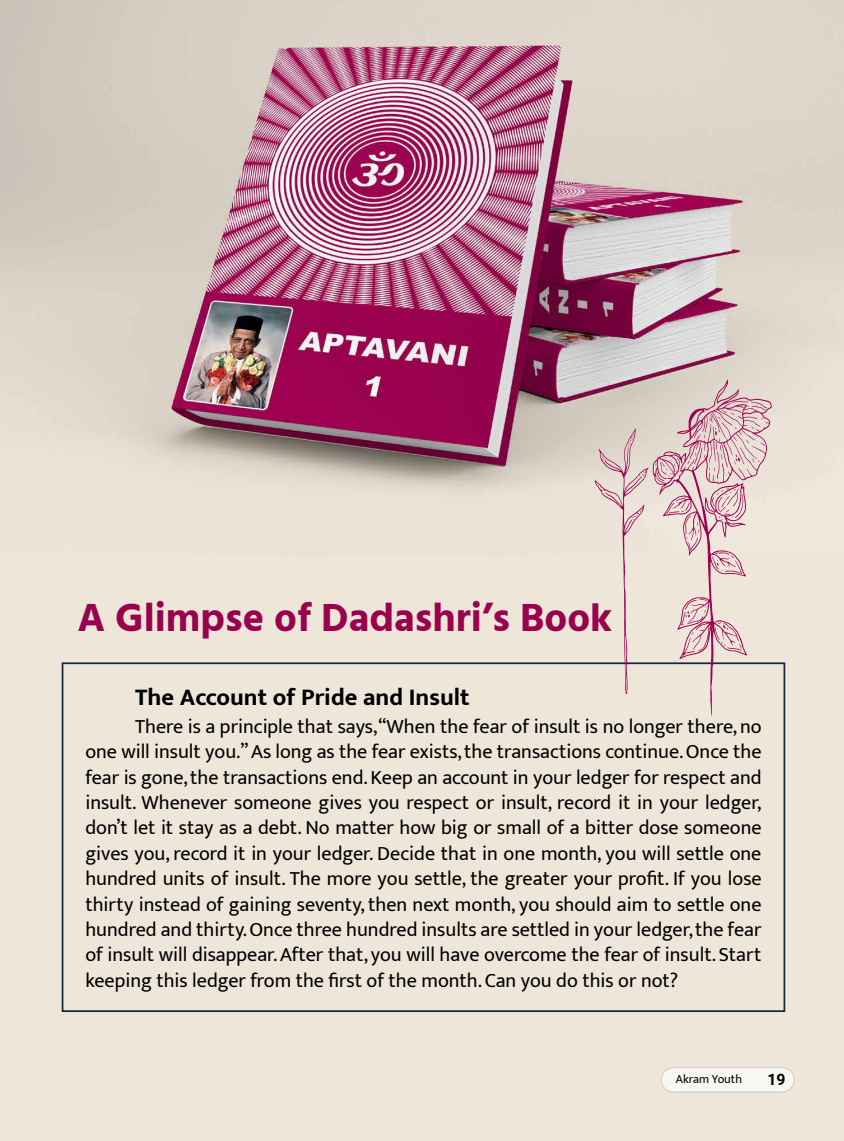
<style>
.page{position:relative;width:844px;height:1141px;background:#fff}
.page>*{position:absolute;margin:0;border:0;box-sizing:border-box;transform-origin:0 0}
.t1{font:700 40.25px "Hind Vadodara";color:#99034d}
.t2{font:700 24.5px "Mukta Vaani";color:#000}
.t3{font:20.12px/25.4px "Mukta Vaani";color:#000;text-align:justify}
.t4{font:700 15.75px "Roboto";color:#000}
.t5{font:12.25px "Mukta Vaani";color:#000}
</style>
<div class="page">
<div style="left:0;top:0;width:843px;height:1141px;background:#eee6d9"></div>
<img style="left:0;top:0;width:843px;height:492px">
<div style="left:661px;top:1068px;width:133px;height:24px;background:#f9f7f3;border-radius:12px"></div>
<div style="left:660px;top:1067px;width:134px;height:25px;border:1px solid #bcbec0;border-radius:12px"></div>
<div style="left:62px;top:662px;width:723px;height:350px;border:2px solid #18283f"></div>
<svg style="left:594px;top:428px;width:54px;height:266px"></svg>
<svg style="left:652px;top:379px;width:119px;height:337px"></svg>
<svg style="left:714px;top:622px;width:28px;height:29px"></svg>
<svg style="left:681px;top:599px;width:26px;height:26px"></svg>
<svg style="left:712px;top:552px;width:29px;height:22px"></svg>
<svg style="left:666px;top:497px;width:32px;height:54px"></svg>
<svg style="left:687px;top:401px;width:80px;height:79px"></svg>
<svg style="left:711px;top:488px;width:32px;height:32px"></svg>
<h1 class="t1" style="left:77px;top:586px;width:536px">A Glimpse of Dadashri’s Book</h1>
<p class="t2" style="left:135px;top:682px;width:336px">The Account of Pride and Insult</p>
<p class="t3" style="left:85px;top:716px;width:677px;text-indent:50px">There is a principle that says,“When the fear of insult is no longer there, no one will insult you.” As long as the fear exists, the transactions continue. Once the fear is gone, the transactions end. Keep an account in your ledger for respect and insult. Whenever someone gives you respect or insult, record it in your ledger, don’t let it stay as a debt. No matter how big or small of a bitter dose someone gives you, record it in your ledger. Decide that in one month, you will settle one hundred units of insult. The more you settle, the greater your profit. If you lose thirty instead of gaining seventy, then next month, you should aim to settle one hundred and thirty. Once three hundred insults are settled in your ledger, the fear of insult will disappear. After that, you will have overcome the fear of insult. Start keeping this ledger from the first of the month. Can you do this or not?</p>
<p class="t5" style="left:675px;top:1072px;width:68px">Akram Youth</p>
<p class="t4" style="left:767px;top:1069px;width:20px">19</p>
</div>
